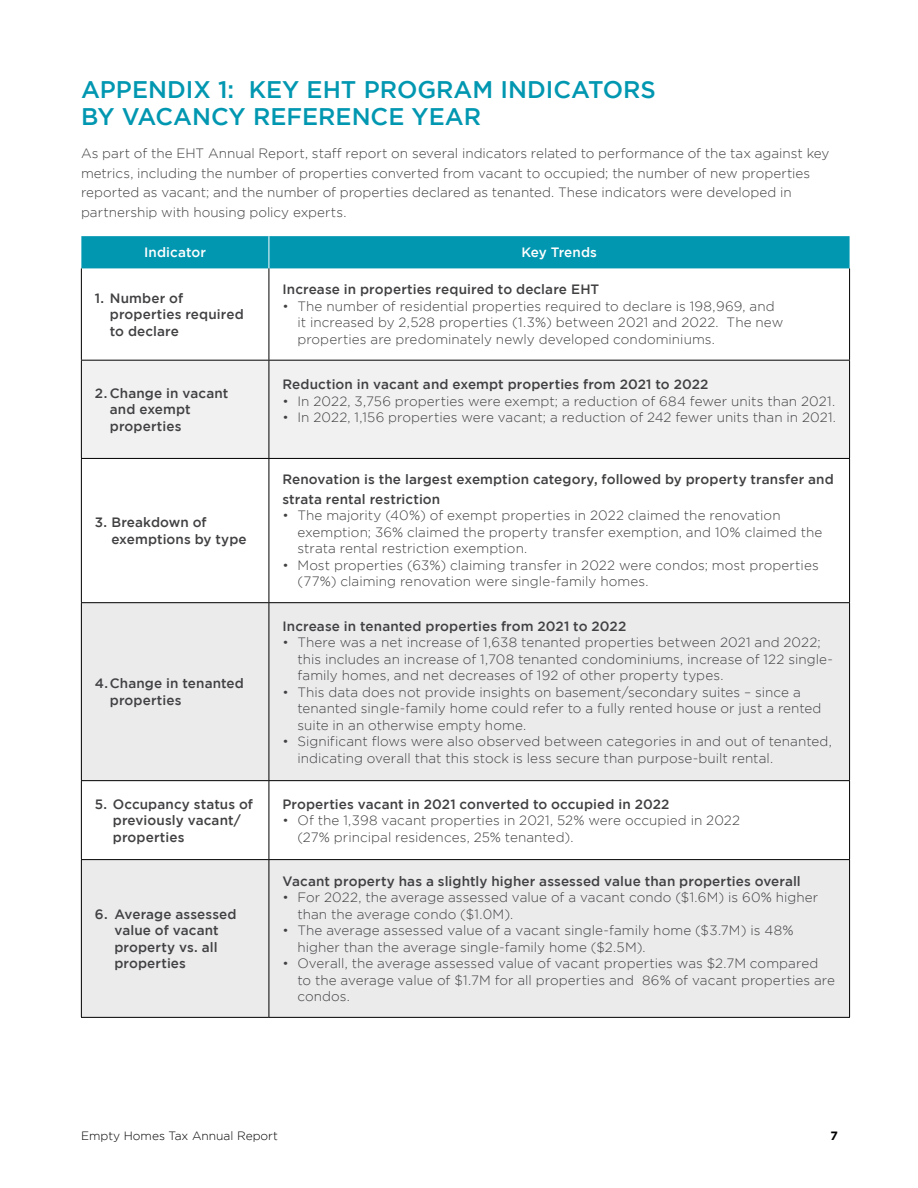
<style>
.page{position:relative;width:918px;height:1188px;background:#fff}
.page>*{position:absolute;margin:0;border:0;box-sizing:border-box;transform-origin:0 0}
.Blue_Bar_Section_Tex{font:500 24px/27px "Gotham";color:#0297b1}
.Body_Copy{font:300 13.5px/16.5px "Gotham";letter-spacing:.005em;color:#414042}
.t1{font:500 13.5px/16.5px "Gotham";letter-spacing:.01em;color:#414042}
.t2{font:500 13.5px "Gotham";letter-spacing:.005em;color:#fff}
.t3{font:300 12px "Gotham";color:#000}
.t4{font:700 12px "Gotham";color:#000}
</style>
<div class="page">
<div style="left:81px;top:236px;width:769px;height:32px;background:#0297b1"></div>
<div style="left:82px;top:361px;width:767px;height:97px;background:#f1f1f2"></div>
<svg style="left:82px;top:603px;width:767px;height:414px;fill:#ebebec"></svg>
<hr style="left:269px;top:236px;width:1px;height:32px;background:#fff">
<hr style="left:81px;top:268px;width:1px;height:92px;background:#000">
<hr style="left:269px;top:268px;width:1px;height:92px;background:#000">
<hr style="left:849px;top:268px;width:1px;height:92px;background:#000">
<hr style="left:81px;top:360px;width:188px;height:1px;background:#000">
<hr style="left:81px;top:361px;width:1px;height:97px;background:#000">
<hr style="left:269px;top:360px;width:581px;height:1px;background:#000">
<hr style="left:269px;top:361px;width:1px;height:97px;background:#000">
<hr style="left:849px;top:361px;width:1px;height:97px;background:#000">
<hr style="left:81px;top:458px;width:188px;height:1px;background:#000">
<hr style="left:81px;top:459px;width:1px;height:143px;background:#000">
<hr style="left:269px;top:458px;width:581px;height:1px;background:#000">
<hr style="left:269px;top:459px;width:1px;height:143px;background:#000">
<hr style="left:849px;top:459px;width:1px;height:143px;background:#000">
<hr style="left:81px;top:602px;width:188px;height:1px;background:#000">
<hr style="left:81px;top:603px;width:1px;height:177px;background:#000">
<hr style="left:269px;top:602px;width:581px;height:1px;background:#000">
<hr style="left:269px;top:603px;width:1px;height:177px;background:#000">
<hr style="left:849px;top:603px;width:1px;height:177px;background:#000">
<hr style="left:81px;top:780px;width:188px;height:1px;background:#000">
<hr style="left:81px;top:781px;width:1px;height:78px;background:#000">
<hr style="left:269px;top:780px;width:581px;height:1px;background:#000">
<hr style="left:269px;top:781px;width:1px;height:78px;background:#000">
<hr style="left:849px;top:781px;width:1px;height:78px;background:#000">
<hr style="left:81px;top:859px;width:188px;height:1px;background:#000">
<hr style="left:81px;top:860px;width:1px;height:157px;background:#000">
<hr style="left:269px;top:859px;width:581px;height:1px;background:#000">
<hr style="left:269px;top:860px;width:1px;height:157px;background:#000">
<hr style="left:849px;top:860px;width:1px;height:157px;background:#000">
<hr style="left:81px;top:1017px;width:188px;height:1px;background:#000">
<hr style="left:269px;top:1017px;width:581px;height:1px;background:#000">
<p class="Blue_Bar_Section_Tex" style="left:81px;top:76px;width:576px">APPENDIX 1: KEY EHT PROGRAM INDICATORS<br>BY VACANCY REFERENCE YEAR</p>
<p class="Body_Copy" style="left:81px;top:143px;width:750px;line-height:19.5px">As part of the EHT Annual Report, staff report on several indicators related to performance of the tax against key metrics, including the number of properties converted from vacant to occupied; the number of new properties reported as vacant; and the number of properties declared as tenanted. These indicators were developed in partnership with housing policy experts.</p>
<p class="t2" style="left:144px;top:245px;width:63px">Indicator</p>
<p class="t2" style="left:521px;top:245px;width:77px">Key Trends</p>
<p class="t1" style="left:110px;top:289px;width:135px;text-indent:-15px">1. Number of properties required to declare</p>
<p class="t1" style="left:282px;top:281px;width:318px">Increase in properties required to declare EHT</p>
<p class="Body_Copy" style="left:297px;top:298px;width:487px;text-indent:-15px">• The number of residential properties required to declare is 198,969, and it increased by 2,528 properties (1.3%) between 2021 and 2022. The new properties are predominately newly developed condominiums.</p>
<p class="t1" style="left:110px;top:384px;width:120px;text-indent:-15px">2. Change in vacant and exempt properties</p>
<p class="t1" style="left:111px;top:514px;width:137px;text-indent:-16px">3. Breakdown of exemptions by type</p>
<p class="t1" style="left:110px;top:675px;width:136px;text-indent:-15px">4.Change in tenanted properties</p>
<p class="t1" style="left:282px;top:376px;width:428px">Reduction in vacant and exempt properties from 2021 to 2022</p>
<p class="Body_Copy" style="left:282px;top:393px;width:554px">• In 2022, 3,756 properties were exempt; a reduction of 684 fewer units than 2021.</p>
<p class="Body_Copy" style="left:282px;top:409px;width:555px">• In 2022, 1,156 properties were vacant; a reduction of 242 fewer units than in 2021.</p>
<p class="t1" style="left:282px;top:470px;width:553px;line-height:19.5px">Renovation is the largest exemption category, followed by property transfer and strata rental restriction</p>
<p class="Body_Copy" style="left:297px;top:507px;width:526px;text-indent:-15px">• The majority (40%) of exempt properties in 2022 claimed the renovation exemption; 36% claimed the property transfer exemption, and 10% claimed the strata rental restriction exemption.</p>
<p class="Body_Copy" style="left:297px;top:557px;width:523px;text-indent:-15px">• Most properties (63%) claiming transfer in 2022 were condos; most properties (77%) claiming renovation were single-family homes.</p>
<p class="t1" style="left:282px;top:617px;width:345px">Increase in tenanted properties from 2021 to 2022</p>
<p class="Body_Copy" style="left:297px;top:634px;width:537px;text-indent:-15px">• There was a net increase of 1,638 tenanted properties between 2021 and 2022; this includes an increase of 1,708 tenanted condominiums, increase of 122 single&shy;family homes, and net decreases of 192 of other property types.</p>
<p class="Body_Copy" style="left:297px;top:683px;width:526px;text-indent:-15px">• This data does not provide insights on basement/secondary suites – since a tenanted single-family home could refer to a fully rented house or just a rented suite in an otherwise empty home.</p>
<p class="Body_Copy" style="left:297px;top:733px;width:536px;text-indent:-15px">• Significant flows were also observed between categories in and out of tenanted, indicating overall that this stock is less secure than purpose-built rental.</p>
<p class="t1" style="left:113px;top:795px;width:142px;text-indent:-18px">5. Occupancy status of previously vacant/ properties</p>
<p class="t1" style="left:282px;top:795px;width:389px">Properties vacant in 2021 converted to occupied in 2022</p>
<p class="Body_Copy" style="left:297px;top:812px;width:444px;text-indent:-15px">• Of the 1,398 vacant properties in 2021, 52% were occupied in 2022 (27% principal residences, 25% tenanted).</p>
<p class="t1" style="left:114px;top:905px;width:124px;text-indent:-20px">6. Average assessed value of vacant property vs. all properties</p>
<p class="t1" style="left:282px;top:872px;width:520px">Vacant property has a slightly higher assessed value than properties overall</p>
<p class="Body_Copy" style="left:297px;top:889px;width:522px;text-indent:-15px">• For 2022, the average assessed value of a vacant condo ($1.6M) is 60% higher than the average condo ($1.0M).</p>
<p class="Body_Copy" style="left:297px;top:922px;width:498px;text-indent:-15px">• The average assessed value of a vacant single-family home ($3.7M) is 48% higher than the average single-family home ($2.5M).</p>
<p class="Body_Copy" style="left:297px;top:955px;width:539px;text-indent:-15px">• Overall, the average assessed value of vacant properties was $2.7M compared to the average value of $1.7M for all properties and 86% of vacant properties are condos.</p>
<p class="t3" style="left:81px;top:1129px;width:198px">Empty Homes Tax Annual Report</p>
<p class="t4" style="left:831px;top:1129px;width:9px">7</p>
</div>
